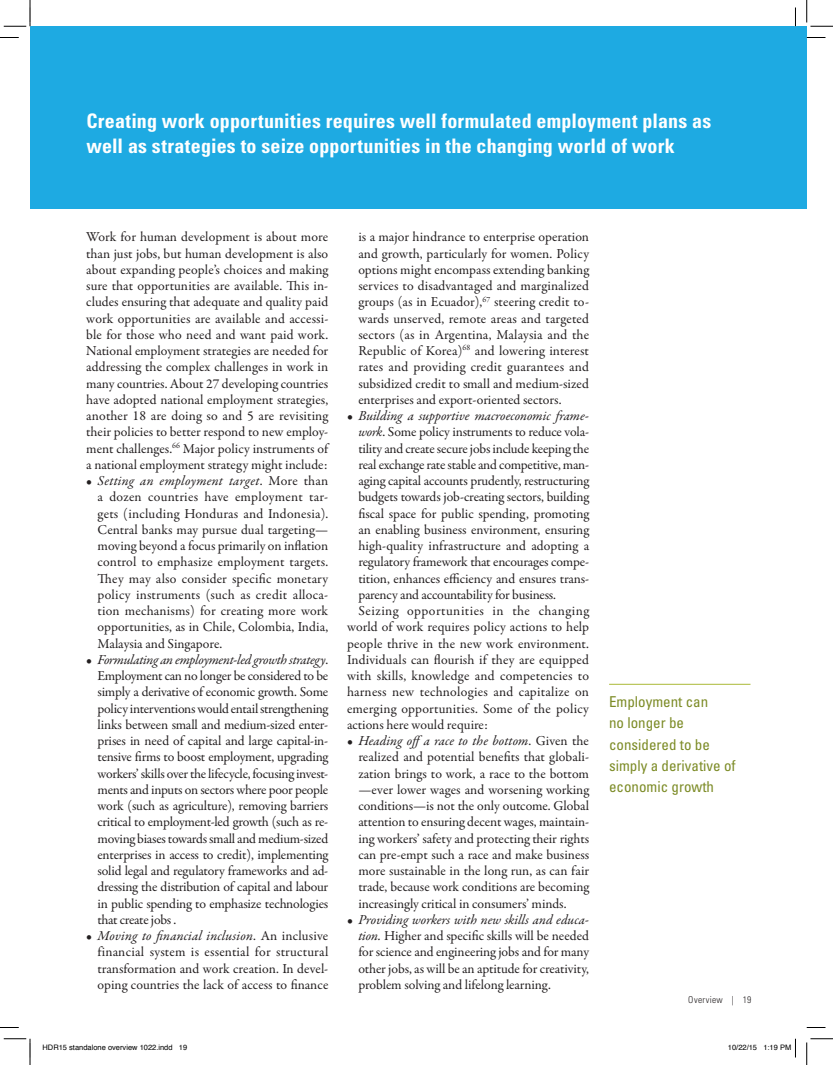
<style>
.page{position:relative;width:833px;height:1065px;background:#fff}
.page>*{position:absolute;margin:0;border:0;box-sizing:border-box;transform-origin:0 0}
.t1{font:700 condensed 20px/25px "Univers LT Std";letter-spacing:.01em;color:#fff}
.t2{font:condensed 15px/21.2px "Univers LT Std";color:#7c8b26}
.t3{font:13.75px/16.2px "Garamond Premr Pro";letter-spacing:-.005em;color:#231f20;text-align:justify}
.t4{font:13.75px "Garamond Premr Pro";letter-spacing:.015em;color:#231f20}
.t5{font:italic 13.75px "Garamond Premr Pro";letter-spacing:-.005em;color:#231f20}
.t6{font:13.75px "Garamond Premr Pro";letter-spacing:.03em;color:#231f20}
.t7{font:300 condensed 9.38px "Univers LT Std";letter-spacing:.035em;color:#231f20}
.t8{font:7.5px "Helvetica";color:#000}
.s1{font-style:italic}
.s2{font-style:normal}
</style>
<div class="page">
<div style="left:30px;top:26px;width:776px;height:183px;background:#1eaae2"></div>
<hr style="left:609px;top:684px;width:141px;height:1px;background:#aab938">
<svg style="left:0;top:37px;width:19px;height:1px"></svg>
<svg style="left:806px;top:37px;width:19px;height:1px"></svg>
<svg style="left:0;top:1027px;width:19px;height:1px"></svg>
<svg style="left:806px;top:1027px;width:19px;height:1px"></svg>
<svg style="left:795px;top:8px;width:1px;height:18px"></svg>
<svg style="left:4px;top:0;width:27px;height:27px"></svg>
<svg style="left:4px;top:1039px;width:27px;height:26px"></svg>
<svg style="left:806px;top:0;width:26px;height:27px"></svg>
<svg style="left:806px;top:1039px;width:26px;height:26px"></svg>
<svg style="left:795px;top:1039px;width:1px;height:19px"></svg>
<p class="t1" style="left:86px;top:108px;width:626px">Creating work opportunities requires well formulated employment plans as well as strategies to seize opportunities in the changing world of work</p>
<p class="t3" style="left:86px;top:229px;width:243px">Work for human development is about more than just jobs, but human development is also about expanding people’s choices and making sure that opportunities are available. This in&shy;cludes ensuring that adequate and quality paid work opportunities are available and accessi&shy;ble for those who need and want paid work.<br>National employment strategies are needed for addressing the complex challenges in work in many countries. About 27 developing countries have adopted national employment strategies, another 18 are doing so and 5 are revisiting their policies to better respond to new employ&shy;ment challenges.<sup>66</sup> Major policy instruments of a national employment strategy might include:</p>
<p class="t3" style="left:98px;top:473px;width:232px;text-indent:-11px">• <span class="s1">Setting an employment target</span>. More than a dozen countries have employment tar&shy;gets (including Honduras and Indonesia).<br>Central banks may pursue dual targeting— moving beyond a focus primarily on inflation control to emphasize employment targets.<br>They may also consider specific monetary policy instruments (such as credit alloca&shy;tion mechanisms) for creating more work opportunities, as in Chile, Colombia, India, Malaysia and Singapore.</p>
<p class="t3" style="left:98px;top:652px;width:232px;text-indent:-11px">• <span class="s1">Formulating an employment-led growth strategy</span>.<br>Employment can no longer be considered to be simply a derivative of economic growth. Some policy interventions would entail strengthening links between small and medium-sized enter&shy;prises in need of capital and large capital-in&shy;tensive firms to boost employment, upgrading workers’ skills over the lifecycle, focusing invest&shy;ments and inputs on sectors where poor people work (such as agriculture), removing barriers critical to employment-led growth (such as re&shy;moving biases towards small and medium-sized enterprises in access to credit), implementing solid legal and regulatory frameworks and ad&shy;dressing the distribution of capital and labour in public spending to emphasize technologies that create jobs .</p>
<p class="t3" style="left:98px;top:928px;width:232px;text-indent:-11px">• <span class="s1">Moving to financial inclusion</span>. An inclusive financial system is essential for structural transformation and work creation. In devel&shy;oping countries the lack of access to finance</p>
<p class="t3" style="left:358px;top:229px;width:232px">is a major hindrance to enterprise operation and growth, particularly for women. Policy options might encompass extending banking services to disadvantaged and marginalized groups (as in Ecuador),<sup>67</sup> steering credit to&shy;wards unserved, remote areas and targeted sectors (as in Argentina, Malaysia and the Republic of Korea)<sup>68</sup> and lowering interest rates and providing credit guarantees and subsidized credit to small and medium-sized enterprises and export-oriented sectors.</p>
<p class="t5" style="left:347px;top:407px;width:243px"><span class="s2">•</span> Building a supportive macroeconomic frame-</p>
<p class="t3" style="left:358px;top:424px;width:232px"><span class="s1">work</span>. Some policy instruments to reduce vola-</p>
<p class="t3" style="left:358px;top:440px;width:232px">tility and create secure jobs include keeping the</p>
<p class="t3" style="left:358px;top:457px;width:232px">real exchange rate stable and competitive, man-</p>
<p class="t3" style="left:358px;top:473px;width:232px">aging capital accounts prudently, restructuring</p>
<p class="t3" style="left:358px;top:489px;width:232px">budgets towards job-creating sectors, building</p>
<p class="t3" style="left:358px;top:505px;width:232px">fiscal space for public spending, promoting</p>
<p class="t3" style="left:358px;top:522px;width:232px">an enabling business environment, ensuring</p>
<p class="t3" style="left:358px;top:538px;width:232px">high-quality infrastructure and adopting a</p>
<p class="t3" style="left:358px;top:554px;width:232px">regulatory framework that encourages compe-</p>
<p class="t3" style="left:358px;top:570px;width:232px">tition, enhances efficiency and ensures trans-</p>
<p class="t3" style="left:358px;top:587px;width:199px">parency and accountability for business.</p>
<p class="t6" style="left:358px;top:602px;width:232px">Seizing opportunities in the changing</p>
<p class="t3" style="left:347px;top:619px;width:243px">world of work requires policy actions to help</p>
<p class="t3" style="left:347px;top:635px;width:243px">people thrive in the new work environment.</p>
<p class="t3" style="left:347px;top:652px;width:243px">Individuals can flourish if they are equipped</p>
<p class="t4" style="left:347px;top:667px;width:243px">with skills, knowledge and competencies to</p>
<p class="t4" style="left:347px;top:684px;width:243px">harness new technologies and capitalize on</p>
<p class="t4" style="left:347px;top:700px;width:243px">emerging opportunities. Some of the policy</p>
<p class="t3" style="left:347px;top:717px;width:142px">actions here would require:</p>
<p class="t3" style="left:358px;top:733px;width:232px;text-indent:-11px">• <span class="s1">Heading offa race to the bottom</span>. Given the realized and potential benefits that globali&shy;zation brings to work, a race to the bottom —ever lower wages and worsening working conditions—is not the only outcome. Global attention to ensuring decent wages, maintain&shy;ing workers’ safety and protecting their rights can pre-empt such a race and make business more sustainable in the long run, as can fair trade, because work conditions are becoming increasingly critical in consumers’ minds.</p>
<p class="t3" style="left:358px;top:912px;width:232px;text-indent:-11px">• <span class="s1">Providing workers with new skills and educa&shy;tion.</span> Higher and specific skills will be needed for science and engineering jobs and for many other jobs, as will be an aptitude for creativity, problem solving and lifelong learning.</p>
<p class="t2" style="left:609px;top:691px;width:128px">Employment can<br>no longer be considered to be simply a derivative of economic growth</p>
<p class="t7" style="left:688px;top:994px;width:64px">Overview | 19</p>
<p class="t8" style="left:42px;top:1042px;width:146px">HDR15 standalone overview 1022.indd 19</p>
<p class="t8" style="left:728px;top:1042px;width:65px">10/22/15 1:19 PM</p>
</div>
